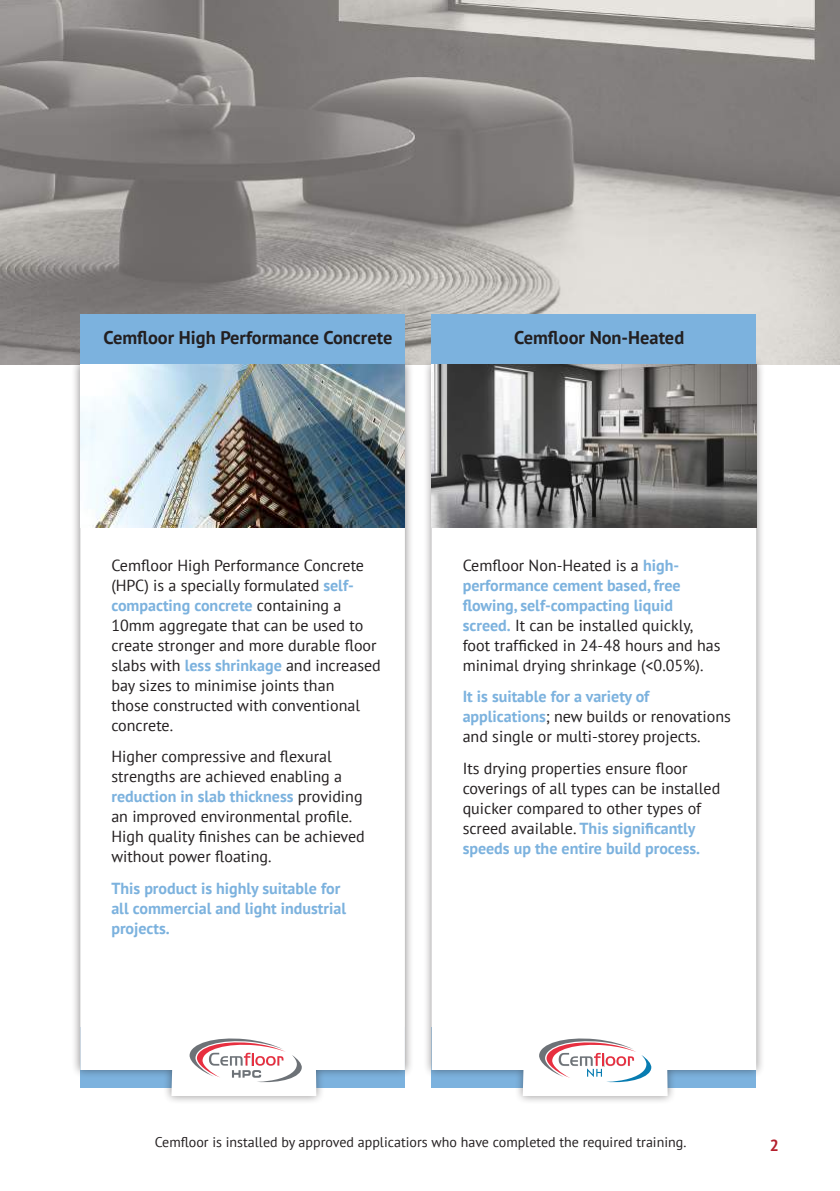
<style>
.page{position:relative;width:840px;height:1191px;background:#fff}
.page>*{position:absolute;margin:0;border:0;box-sizing:border-box;transform-origin:0 0}
.t1{font:700 18.4px "PT Sans";color:#231f20}
.t2{font:16px/20px "PT Sans";color:#231f20}
.t3{font:700 16px/20px "PT Sans";color:#7cb2de}
.t4{font:700 16px "PT Sans";color:#b41f2c}
.t5{font:14px "PT Sans";color:#231f20}
.s1{font-weight:700;color:#7cb2de}
</style>
<div class="page">
<img style="left:0;top:0;width:839px;height:364px">
<div style="left:71px;top:356px;width:342px;height:748px;background:#231f20;opacity:.5"></div>
<svg style="left:80px;top:527px;width:324px;height:569px"></svg>
<div style="left:422px;top:356px;width:342px;height:748px;background:#231f20;opacity:.5"></div>
<svg style="left:431px;top:527px;width:324px;height:569px"></svg>
<div style="left:80px;top:314px;width:324px;height:50px;background:#7cb2de"></div>
<div style="left:431px;top:314px;width:324px;height:50px;background:#7cb2de"></div>
<img style="left:431px;top:364px;width:324px;height:163px">
<img style="left:80px;top:364px;width:324px;height:163px">
<svg style="left:189px;top:1038px;width:112px;height:44px"></svg>
<svg style="left:539px;top:1038px;width:112px;height:44px"></svg>
<p class="t1" style="left:103px;top:325px;width:290px">Cemfloor High Performance Concrete</p>
<p class="t1" style="left:514px;top:325px;width:171px">Cemfloor Non-Heated</p>
<p class="t2" style="left:111px;top:555px;width:271px">Cemfloor High Performance Concrete (HPC) is a specially formulated <span class="s1">self&shy;compacting concrete</span> containing a 10mm aggregate that can be used to create stronger and more durable floor slabs with <span class="s1">less shrinkage</span> and increased bay sizes to minimise joints than<br>those constructed with conventional concrete.</p>
<p class="t2" style="left:111px;top:746px;width:255px">Higher compressive and flexural strengths are achieved enabling a <span class="s1">reduction in slab thickness</span> providing an improved environmental profile.<br>High quality finishes can be achieved without power floating.</p>
<p class="t3" style="left:111px;top:877px;width:236px">This product is highly suitable for all commercial and light industrial projects.</p>
<p class="t2" style="left:462px;top:555px;width:259px">Cemfloor Non-Heated is a <span class="s1">high&shy;performance cement based, free flowing, self-compacting liquid screed.</span> It can be installed quickly, foot trafficked in 24-48 hours and has minimal drying shrinkage (&lt;0.05%).</p>
<p class="t2" style="left:462px;top:686px;width:270px"><span class="s1">It is suitable for a variety of applications</span>; new builds or renovations and single or multi-storey projects.</p>
<p class="t2" style="left:462px;top:757px;width:259px">Its drying properties ensure floor coverings of all types can be installed quicker compared to other types of screed available. <span class="s1">This significantly speeds up the entire build process.</span></p>
<p class="t5" style="left:155px;top:1133px;width:533px">Cemfloor is installed by approved applicatiors who have completed the required training.</p>
<p class="t4" style="left:769px;top:1135px;width:11px">2</p>
</div>
